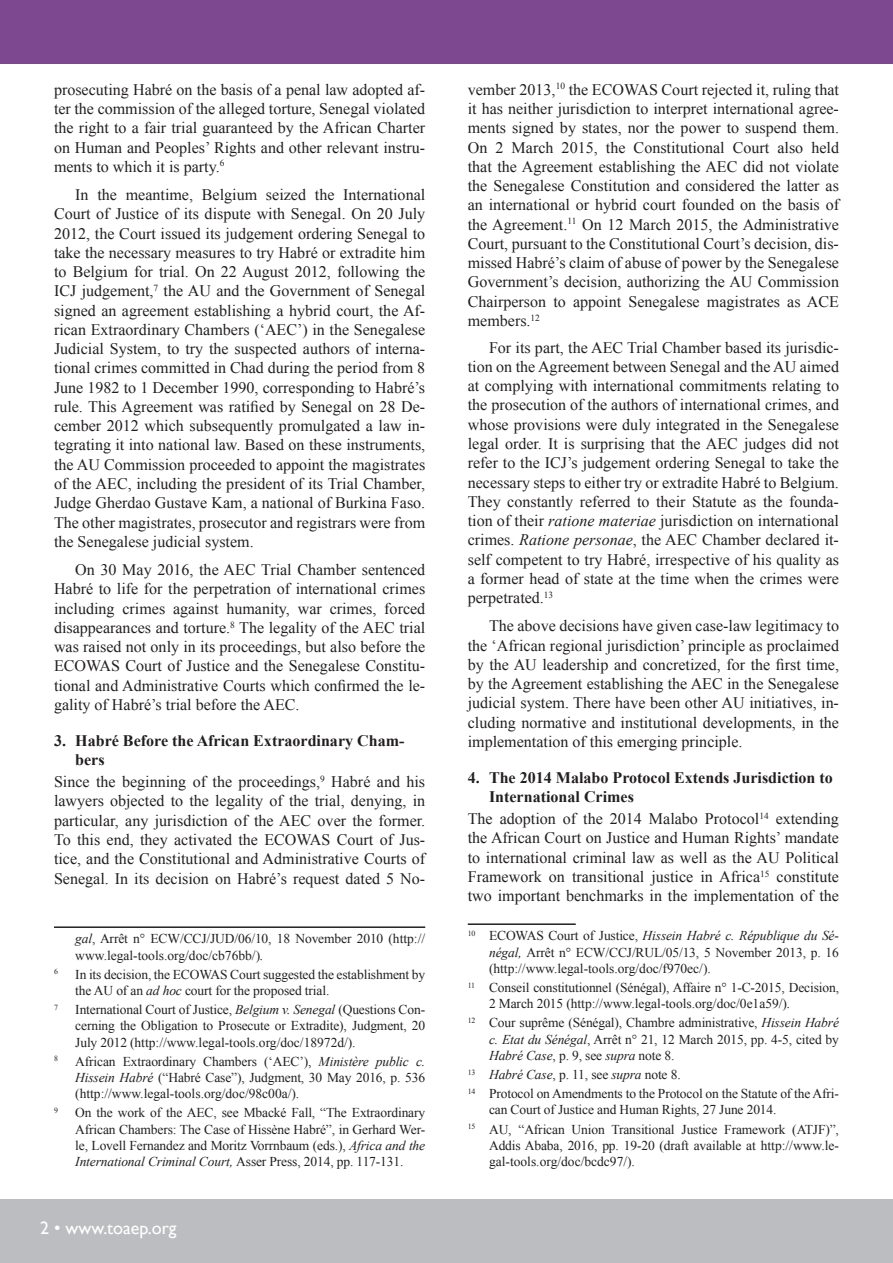
<style>
.page{position:relative;width:893px;height:1263px;background:#fff}
.page>*{position:absolute;margin:0;border:0;box-sizing:border-box;transform-origin:0 0}
.t1{font:18px "Gill Sans";color:#fff}
.Para_mid{font:16.05px/19.2px "Times New Roman";color:#231f20;text-align:justify}
.Para_first{font:16.05px/19.2px "Times New Roman";color:#231f20;text-align:justify}
.t2{font:700 16.05px/19.2px "Times New Roman";color:#231f20}
.FICHL_PB_Footnote{font:13.5px/16.2px "Times New Roman";letter-spacing:-.01em;color:#231f20;text-align:justify}
.FICHL_PB_Footnote-2{font:7.8px "Times New Roman";color:#231f20}
.s1{font-style:italic}
</style>
<div class="page">
<div style="left:0;top:1199px;width:893px;height:64px;background:#bcbdc0"></div>
<div style="left:0;top:0;width:893px;height:64px;background:#7e4890"></div>
<hr style="left:54px;top:926px;width:371px;height:2px;background:#231f20">
<hr style="left:468px;top:923px;width:108px;height:2px;background:#231f20">
<p class="Para_mid" style="left:54px;top:80px;width:373px">prosecuting Habré on the basis of a penal law adopted af&shy;ter the commission of the alleged torture, Senegal violated the right to a fair trial guaranteed by the African Charter on Human and Peoples’ Rights and other relevant instru&shy;ments to which it is party.<sup>6</sup></p>
<p class="Para_mid" style="left:54px;top:185px;width:373px;text-indent:21px">In the meantime, Belgium seized the International Court of Justice of its dispute with Senegal. On 20 July 2012, the Court issued its judgement ordering Senegal to take the necessary measures to try Habré or extradite him to Belgium for trial. On 22 August 2012, following the ICJ judgement,<sup>7</sup> the AU and the Government of Senegal signed an agreement establishing a hybrid court, the Af&shy;rican Extraordinary Chambers (‘AEC’) in the Senegalese Judicial System, to try the suspected authors of interna&shy;tional crimes committed in Chad during the period from 8<br>June 1982 to 1 December 1990, corresponding to Habré’s rule. This Agreement was ratified by Senegal on 28 De&shy;cember 2012 which subsequently promulgated a law in&shy;tegrating it into national law. Based on these instruments, the AU Commission proceeded to appoint the magistrates of the AEC, including the president of its Trial Chamber, Judge Gherdao Gustave Kam, a national of Burkina Faso.<br>The other magistrates, prosecutor and registrars were from the Senegalese judicial system.</p>
<p class="Para_mid" style="left:54px;top:560px;width:373px;text-indent:21px">On 30 May 2016, the AEC Trial Chamber sentenced Habré to life for the perpetration of international crimes including crimes against humanity, war crimes, forced disappearances and torture.<sup>8</sup> The legality of the AEC trial was raised not only in its proceedings, but also before the ECOWAS Court of Justice and the Senegalese Constitu&shy;tional and Administrative Courts which confirmed the le&shy;gality of Habré’s trial before the AEC.</p>
<p class="t2" style="left:75px;top:730px;width:331px;text-indent:-21px">3. Habré Before the African Extraordinary Cham&shy;bers</p>
<p class="Para_first" style="left:54px;top:772px;width:373px">Since the beginning of the proceedings,<sup>9</sup> Habré and his lawyers objected to the legality of the trial, denying, in particular, any jurisdiction of the AEC over the former.<br>To this end, they activated the ECOWAS Court of Jus&shy;tice, and the Constitutional and Administrative Courts of Senegal. In its decision on Habré’s request dated 5 No-</p>
<p class="FICHL_PB_Footnote" style="left:75px;top:930px;width:351px"><span class="s1">gal</span>, Arrêt n° ECW/CCJ/JUD/06/10, 18 November 2010 (http:// www.legal-tools.org/doc/cb76bb/)<span class="s1">.</span></p>
<p class="FICHL_PB_Footnote-2" style="left:54px;top:966px;width:5px">6</p>
<p class="FICHL_PB_Footnote" style="left:75px;top:966px;width:351px">In its decision, the ECOWAS Court suggested the establishment by the AU of an <span class="s1">ad hoc</span> court for the proposed trial.</p>
<p class="FICHL_PB_Footnote-2" style="left:54px;top:1002px;width:5px">7</p>
<p class="FICHL_PB_Footnote" style="left:75px;top:1001px;width:351px">International Court of Justice, <span class="s1">Belgium v. Senegal</span> (Questions Con&shy;cerning the Obligation to Prosecute or Extradite), Judgment, 20<br>July 2012 (http://www.legal-tools.org/doc/18972d/).</p>
<p class="FICHL_PB_Footnote-2" style="left:54px;top:1053px;width:5px">8</p>
<p class="FICHL_PB_Footnote" style="left:75px;top:1053px;width:351px">African Extraordinary Chambers (‘AEC’), <span class="s1">Ministère public c.<br>Hissein Habré</span> (“Habré Case”), Judgment, 30 May 2016, p. 536 (http://www.legal-tools.org/doc/98c00a/).</p>
<p class="FICHL_PB_Footnote-2" style="left:54px;top:1105px;width:5px">9</p>
<p class="FICHL_PB_Footnote" style="left:75px;top:1104px;width:351px">On the work of the AEC, see Mbacké Fall, “The Extraordinary African Chambers: The Case of Hissène Habré”, in Gerhard Wer&shy;le, Lovell Fernandez and Moritz Vorrnbaum (eds.), <span class="s1">Africa and the International Criminal Court,</span> Asser Press, 2014, pp. 117-131.</p>
<p class="t1" style="left:40px;top:1218px;width:138px">2 • www.toaep.org</p>
<p class="Para_mid" style="left:468px;top:80px;width:373px">vember 2013,<sup>10</sup> the ECOWAS Court rejected it, ruling that it has neither jurisdiction to interpret international agree&shy;ments signed by states, nor the power to suspend them.<br>On 2 March 2015, the Constitutional Court also held that the Agreement establishing the AEC did not violate the Senegalese Constitution and considered the latter as an international or hybrid court founded on the basis of the Agreement.<sup>11</sup> On 12 March 2015, the Administrative Court, pursuant to the Constitutional Court’s decision, dis&shy;missed Habré’s claim of abuse of power by the Senegalese Government’s decision, authorizing the AU Commission Chairperson to appoint Senegalese magistrates as ACE members.<sup>12</sup></p>
<p class="Para_mid" style="left:468px;top:337px;width:373px;text-indent:21px">For its part, the AEC Trial Chamber based its jurisdic&shy;tion on the Agreement between Senegal and the AU aimed at complying with international commitments relating to the prosecution of the authors of international crimes, and whose provisions were duly integrated in the Senegalese legal order. It is surprising that the AEC judges did not refer to the ICJ’s judgement ordering Senegal to take the necessary steps to either try or extradite Habré to Belgium.<br>They constantly referred to their Statute as the founda&shy;tion of their <span class="s1">ratione materiae</span> jurisdiction on international crimes. <span class="s1">Ratione personae</span>, the AEC Chamber declared it&shy;self competent to try Habré, irrespective of his quality as a former head of state at the time when the crimes were perpetrated.<sup>13</sup></p>
<p class="Para_mid" style="left:468px;top:616px;width:373px;text-indent:21px">The above decisions have given case-law legitimacy to the ‘African regional jurisdiction’ principle as proclaimed by the AU leadership and concretized, for the first time, by the Agreement establishing the AEC in the Senegalese judicial system. There have been other AU initiatives, in&shy;cluding normative and institutional developments, in the implementation of this emerging principle.</p>
<p class="t2" style="left:489px;top:767px;width:345px;text-indent:-21px">4. The 2014 Malabo Protocol Extends Jurisdiction to<br>International Crimes</p>
<p class="Para_first" style="left:468px;top:809px;width:373px">The adoption of the 2014 Malabo Protocol<sup>14</sup> extending the African Court on Justice and Human Rights’ mandate to international criminal law as well as the AU Political Framework on transitional justice in Africa<sup>15</sup> constitute two important benchmarks in the implementation of the</p>
<p class="FICHL_PB_Footnote" style="left:489px;top:927px;width:351px;text-indent:-21px"><sup>10</sup> ECOWAS Court of Justice, <span class="s1">Hissein Habré c. République du Sé&shy;négal,</span> Arrêt n° ECW/CCJ/RUL/05/13, 5 November 2013, p. 16 (http://www.legal-tools.org/doc/f970ec/).</p>
<p class="FICHL_PB_Footnote" style="left:489px;top:979px;width:351px;text-indent:-21px"><sup>11</sup> Conseil constitutionnel (Sénégal), Affaire n° 1-C-2015, Decision,<br>2 March 2015 (http://www.legal-tools.org/doc/0e1a59/)<span class="s1">.</span></p>
<p class="FICHL_PB_Footnote" style="left:489px;top:1014px;width:351px;text-indent:-21px"><sup>12</sup> Cour suprême (Sénégal), Chambre administrative, <span class="s1">Hissein Habré c. Etat du Sénégal</span>, Arrêt n° 21, 12 March 2015, pp. 4-5, cited by <span class="s1">Habré Case</span>, p. 9, see <span class="s1">supra</span> note 8.</p>
<p class="FICHL_PB_Footnote" style="left:468px;top:1066px;width:214px"><sup>13</sup> <span class="s1">Habré Case</span>, p. 11, see <span class="s1">supra</span> note 8.</p>
<p class="FICHL_PB_Footnote" style="left:489px;top:1085px;width:351px;text-indent:-21px"><sup>14</sup> Protocol on Amendments to the Protocol on the Statute of the Afri&shy;can Court of Justice and Human Rights, 27 June 2014.</p>
<p class="FICHL_PB_Footnote" style="left:489px;top:1121px;width:351px;text-indent:-21px"><sup>15</sup> AU, “African Union Transitional Justice Framework (ATJF)”, Addis Ababa, 2016, pp. 19-20 (draft available at http://www.le&shy;gal-tools.org/doc/bcdc97/).</p>
</div>
